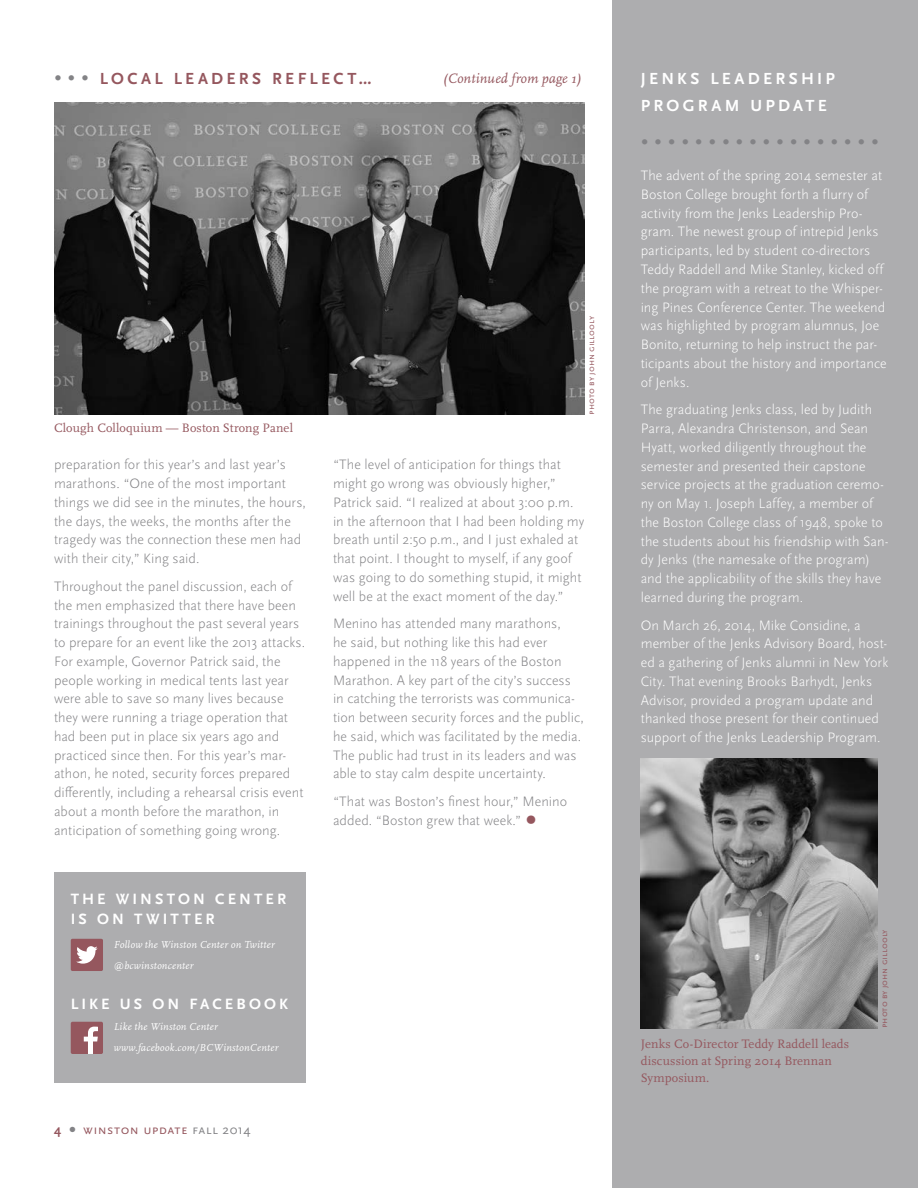
<style>
.page{position:relative;width:918px;height:1188px;background:#fff}
.page>*{position:absolute;margin:0;border:0;box-sizing:border-box;transform-origin:0 0}
.t1{font:italic 36px "Scala OT";color:#95575e}
.t2{font:italic 22.5px "Scala OT";color:#838386}
.t3{font:700 16.8px/27.8px "Scala Sans OT";letter-spacing:.195em;color:#fff}
.t4{font:700 16.8px "Scala Sans OT";letter-spacing:.2em;color:#95575e}
.t5{font:700 15.6px/19.5px "Scala Sans OT";letter-spacing:.2em;color:#fff}
.t6{font:300 14.25px/18.8px "Scala Sans OT";letter-spacing:.005em;color:#838386}
.t7{font:300 14.25px/18.8px "Scala Sans";letter-spacing:.005em;color:#fff}
.t8{font:italic 14.25px "Scala";letter-spacing:.005em;color:#95575e}
.t9{font:13.5px "Scala Sans OT";letter-spacing:.03em;color:#95575e}
.t10{font:12.75px/17.2px "Scala";letter-spacing:.01em;color:#95575e}
.t11{font:italic 10.5px/21px "Scala";letter-spacing:.02em;color:#fff}
.t12{font:9px "Scala Sans OT";letter-spacing:.005em;color:#95575e}
.s1{font-family:"Scala OT";font-weight:400;font-style:italic;font-size:22.5px;color:#838386}
.s2{font-weight:700}
.s3{color:#838386}
</style>
<div class="page">
<div style="left:613px;top:0;width:305px;height:1188px;background:#adadaf"></div>
<img style="left:641px;top:758px;width:237px;height:270px">
<div style="left:54px;top:873px;width:252px;height:210px;background:#adadaf"></div>
<div style="left:71px;top:1022px;width:32px;height:32px;background:#95575e;border-radius:2px"></div>
<svg style="left:84px;top:1027px;width:14px;height:27px"></svg>
<div style="left:71px;top:939px;width:32px;height:32px;background:#95575e;border-radius:2px"></div>
<svg style="left:76px;top:946px;width:22px;height:18px"></svg>
<img style="left:54px;top:103px;width:531px;height:312px">
<p class="t4" style="left:54px;top:69px;width:319px"><span class="s1">• • •</span> LOCAL LEADERS REFLECT…</p>
<p class="t8" style="left:442px;top:71px;width:141px">(Continued from page 1)</p>
<p class="t10" style="left:54px;top:420px;width:241px">Clough Colloquium — Boston Strong Panel</p>
<p class="t12" style="left:586px;top:415px;width:100px;rotate:-90deg">Photo by John Gillooly</p>
<p class="t6" style="left:54px;top:455px;width:254px">preparation for this year’s and last year’s marathons. “One of the most important things we did see in the minutes, the hours, the days, the weeks, the months after the tragedy was the connection these men had with their city,” King said.</p>
<p class="t6" style="left:54px;top:577px;width:253px">Throughout the panel discussion, each of the men emphasized that there have been trainings throughout the past several years to prepare for an event like the 2013 attacks.<br>For example, Governor Patrick said, the people working in medical tents last year were able to save so many lives because they were running a triage operation that had been put in place six years ago and practiced since then. For this year’s mar&shy;athon, he noted, security forces prepared differently, including a rehearsal crisis event about a month before the marathon, in anticipation of something going wrong.</p>
<p class="t5" style="left:71px;top:890px;width:217px">THE WINSTON CENTER<br>IS ON TWITTER</p>
<p class="t11" style="left:114px;top:934px;width:162px">Follow the Winston Center on Twitter @bcwinstoncenter</p>
<p class="t5" style="left:71px;top:995px;width:219px">LIKE US ON FACEBOOK</p>
<p class="t11" style="left:114px;top:1017px;width:166px">Like the Winston Center www.facebook.com/BCWinstonCenter</p>
<p class="t6" style="left:333px;top:456px;width:253px">“The level of anticipation for things that might go wrong was obviously higher,” Patrick said. “I realized at about 3:00 p.m. in the afternoon that I had been holding my breath until 2:50 p.m., and I just exhaled at that point. I thought to myself, if any goof was going to do something stupid, it might well be at the exact moment of the day.”</p>
<p class="t6" style="left:333px;top:615px;width:252px">Menino has attended many marathons,<br>he said, but nothing like this had ever happened in the 118 years of the Boston Marathon. A key part of the city’s success in catching the terrorists was communica&shy;tion between security forces and the public, he said, which was facilitated by the media.<br>The public had trust in its leaders and was able to stay calm despite uncertainty.</p>
<p class="t6" style="left:333px;top:792px;width:236px">“That was Boston’s finest hour,” Menino added. “Boston grew that week.”</p>
<h1 class="t1" style="left:525px;top:796px;width:14px">•</h1>
<p class="t9" style="left:54px;top:1123px;width:198px"><span class="s2">4</span> <sup>○</sup> winston update <span class="s3">fall 2014</span></p>
<p class="t3" style="left:641px;top:64px;width:195px">JENKS LEADERSHIP<br>PROGRAM UPDATE</p>
<h2 class="t2" style="left:641px;top:128px;width:240px">• • • • • • • • • • • • • • • • • •</h2>
<p class="t7" style="left:641px;top:166px;width:247px">The advent of the spring 2014 semester at Boston College brought forth a flurry of activity from the Jenks Leadership Pro&shy;gram. The newest group of intrepid Jenks participants, led by student co-directors Teddy Raddell and Mike Stanley, kicked off the program with a retreat to the Whisper&shy;ing Pines Conference Center. The weekend was highlighted by program alumnus, Joe Bonito, returning to help instruct the par&shy;ticipants about the history and importance of Jenks.</p>
<p class="t7" style="left:641px;top:401px;width:249px">The graduating Jenks class, led by Judith Parra, Alexandra Christenson, and Sean Hyatt, worked diligently throughout the semester and presented their capstone service projects at the graduation ceremo&shy;ny on May 1. Joseph Laffey, a member of the Boston College class of 1948, spoke to the students about his friendship with San&shy;dy Jenks (the namesake of the program) and the applicability of the skills they have learned during the program.</p>
<p class="t7" style="left:641px;top:616px;width:249px">On March 26, 2014, Mike Considine, a member of the Jenks Advisory Board, host&shy;ed a gathering of Jenks alumni in New York City. That evening Brooks Barhydt, Jenks Advisor, provided a program update and thanked those present for their continued support of the Jenks Leadership Program.</p>
<p class="t10" style="left:641px;top:1035px;width:210px">Jenks Co-Director Teddy Raddell leads discussion at Spring 2014 Brennan<br>Symposium.</p>
<p class="t12" style="left:880px;top:1028px;width:100px;rotate:-90deg">Photo by John Gillooly</p>
</div>
